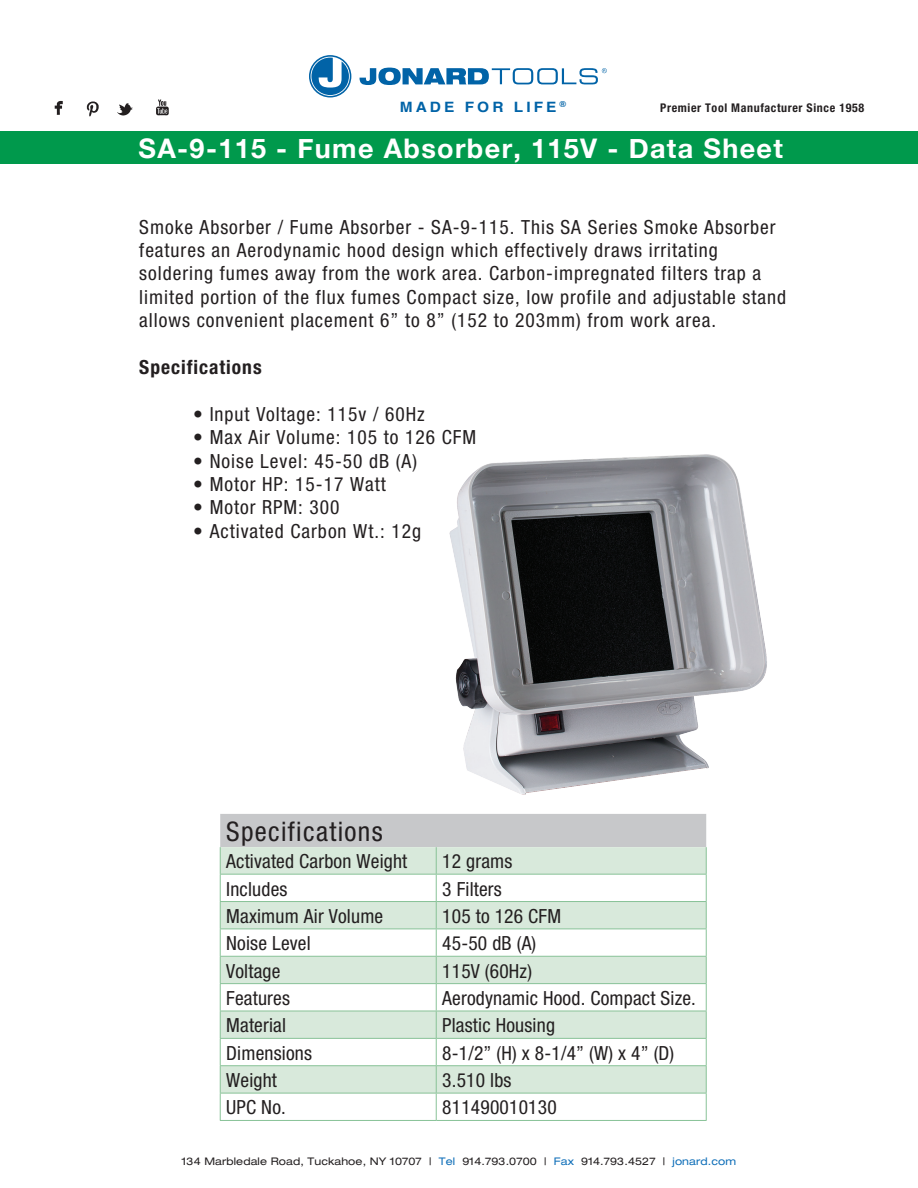
<style>
.page{position:relative;width:918px;height:1188px;background:#fff}
.page>*{position:absolute;margin:0;border:0;box-sizing:border-box;transform-origin:0 0}
.t1{font:700 27px "Helvetica Neue";letter-spacing:.05em;color:#fff}
.t2{font:condensed 27px "Helvetica Neue";letter-spacing:.05em;color:#231f20}
.t3{font:condensed 19.5px/23.4px "Helvetica Neue";letter-spacing:.05em;color:#231f20}
.t4{font:condensed 19.5px "Helvetica Neue";letter-spacing:.01em;color:#231f20}
.t5{font:700 condensed 19.5px "Helvetica Neue";letter-spacing:.05em;color:#231f20}
.t6{font:700 14.25px "Helvetica";letter-spacing:.2em;color:#0163a7;scale:1.08 1}
.t7{font:700 condensed 12px "Helvetica Neue";letter-spacing:.05em;color:#231f20}
.t8{font:expanded 10.5px "Helvetica Neue";letter-spacing:.01em;color:#231f20}
.s1{color:#0e6eb8}
</style>
<div class="page">
<svg style="left:360px;top:68px;width:247px;height:17px"></svg>
<svg style="left:309px;top:55px;width:42px;height:43px"></svg>
<div style="left:0;top:131px;width:918px;height:32px;background:#00994c"></div>
<img style="left:54px;top:99px;width:115px;height:18px">
<svg style="left:220px;top:814px;width:487px;height:306px"></svg>
<hr style="left:220px;top:1120px;width:216px;height:1px;background:#88c297">
<hr style="left:436px;top:1120px;width:271px;height:1px;background:#88c297">
<img style="left:449px;top:454px;width:318px;height:341px">
<p class="t6" style="left:400px;top:95px;width:155px">MADE FOR LIFE <sup>®</sup></p>
<p class="t7" style="left:660px;top:101px;width:205px">Premier Tool Manufacturer Since 1958</p>
<h1 class="t1" style="left:139px;top:127px;width:646px">SA-9-115 - Fume Absorber, 115V - Data Sheet</h1>
<p class="t3" style="left:139px;top:215px;width:648px">Smoke Absorber / Fume Absorber - SA-9-115. This SA Series Smoke Absorber features an Aerodynamic hood design which effectively draws irritating soldering fumes away from the work area. Carbon-impregnated filters trap a limited portion of the flux fumes Compact size, low profile and adjustable stand allows convenient placement 6” to 8” (152 to 203mm) from work area.</p>
<p class="t5" style="left:139px;top:355px;width:124px">Specifications</p>
<p class="t3" style="left:193px;top:402px;width:233px">• Input Voltage: 115v / 60Hz</p>
<p class="t3" style="left:193px;top:425px;width:285px">• Max Air Volume: 105 to 126 CFM</p>
<p class="t3" style="left:193px;top:449px;width:225px">• Noise Level: 45-50 dB (A)</p>
<p class="t3" style="left:193px;top:472px;width:194px">• Motor HP: 15-17 Watt</p>
<p class="t3" style="left:193px;top:496px;width:148px">• Motor RPM: 300</p>
<p class="t3" style="left:193px;top:519px;width:229px">• Activated Carbon Wt.: 12g</p>
<h1 class="t2" style="left:226px;top:816px;width:158px">Specifications</h1>
<p class="t4" style="left:226px;top:850px;width:183px">Activated Carbon Weight</p>
<p class="t3" style="left:442px;top:849px;width:72px">12 grams</p>
<p class="t4" style="left:226px;top:877px;width:63px">Includes</p>
<p class="t4" style="left:442px;top:877px;width:61px">3 Filters</p>
<p class="t4" style="left:226px;top:905px;width:159px">Maximum Air Volume</p>
<p class="t4" style="left:442px;top:905px;width:120px">105 to 126 CFM</p>
<p class="t4" style="left:226px;top:932px;width:86px">Noise Level</p>
<p class="t3" style="left:442px;top:932px;width:96px">45-50 dB (A)</p>
<p class="t4" style="left:226px;top:959px;width:56px">Voltage</p>
<p class="t4" style="left:442px;top:959px;width:91px">115V (60Hz)</p>
<p class="t4" style="left:226px;top:987px;width:65px">Features</p>
<p class="t4" style="left:442px;top:987px;width:255px">Aerodynamic Hood. Compact Size.</p>
<p class="t4" style="left:226px;top:1014px;width:61px">Material</p>
<p class="t4" style="left:442px;top:1014px;width:114px">Plastic Housing</p>
<p class="t4" style="left:226px;top:1042px;width:87px">Dimensions</p>
<p class="t3" style="left:442px;top:1041px;width:234px">8-1/2” (H) x 8-1/4” (W) x 4” (D)</p>
<p class="t3" style="left:226px;top:1068px;width:52px">Weight</p>
<p class="t3" style="left:442px;top:1068px;width:71px">3.510 lbs</p>
<p class="t3" style="left:226px;top:1096px;width:61px">UPC No.</p>
<p class="t4" style="left:442px;top:1096px;width:116px">811490010130</p>
<p class="t8" style="left:182px;top:1154px;width:556px">134 Marbledale Road, Tuckahoe, NY 10707 | <span class="s1">Tel</span> 914.793.0700 | <span class="s1">Fax</span> 914.793.4527 | <span class="s1">jonard.com</span></p>
</div>
